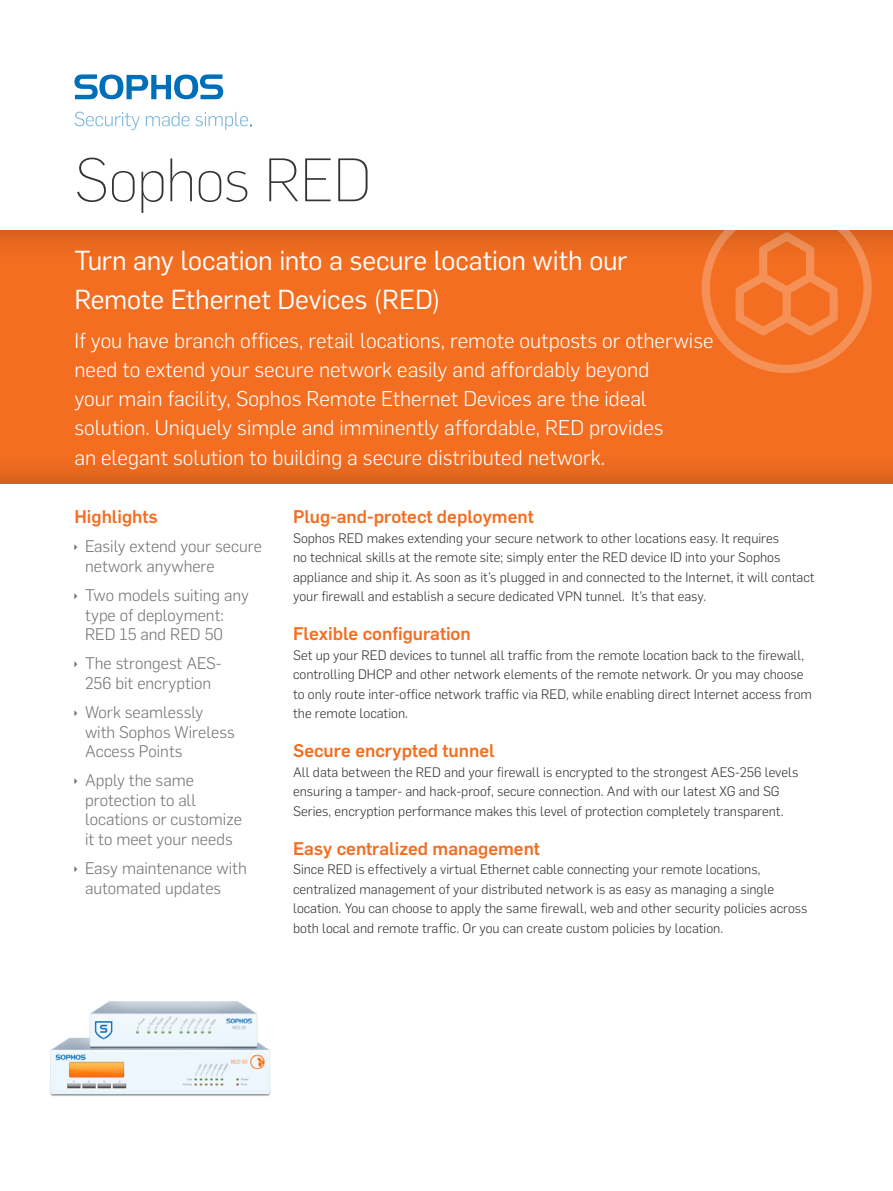
<style>
.page{position:relative;width:893px;height:1191px;background:#fff}
.page>*{position:absolute;margin:0;border:0;box-sizing:border-box;transform-origin:0 0}
.Title_2{font:200 60px "Flama";letter-spacing:-.015em;color:#323332}
.Intro_subheading{font:27px/39px "Flama";letter-spacing:-.005em;color:#fff}
.Intro_copy{font:300 21px/29.2px "Flama";color:#fff}
.Subheading_1{font:500 18px "Flama";color:#f36e21}
.t1{font:300 16.5px/19.5px "Flama";color:#737473}
.Body_Copy{font:300 13.5px/19.5px "Flama";color:#323332}
</style>
<div class="page">
<div style="left:0;top:229px;width:893px;height:256px;background:#231f20;opacity:.3"></div>
<svg style="left:702px;top:229px;width:170px;height:144px;background:#f17630"></svg>
<img style="left:50px;top:1001px;width:221px;height:95px">
<svg style="left:74px;top:112px;width:66px;height:18px"></svg>
<svg style="left:146px;top:112px;width:105px;height:18px"></svg>
<svg style="left:74px;top:74px;width:149px;height:25px"></svg>
<p class="Title_2" style="left:74px;top:140px;width:299px">Sophos RED</p>
<p class="Intro_subheading" style="left:74px;top:239px;width:554px">Turn any location into a secure location with our<br>Remote Ethernet Devices (RED)</p>
<p class="Intro_copy" style="left:74px;top:324px;width:641px">If you have branch offices, retail locations, remote outposts or otherwise need to extend your secure network easily and affordably beyond<br>your main facility, Sophos Remote Ethernet Devices are the ideal solution. Uniquely simple and imminently affordable, RED provides<br>an elegant solution to building a secure distributed network.</p>
<p class="Subheading_1" style="left:74px;top:504px;width:85px">Highlights</p>
<p class="t1" style="left:85px;top:536px;width:178px">Easily extend your secure network anywhere</p>
<p class="t1" style="left:85px;top:584px;width:165px">Two models suiting any type of deployment:<br>RED 15 and RED 50</p>
<p class="t1" style="left:85px;top:653px;width:138px">The strongest AES-<br>256 bit encryption</p>
<p class="t1" style="left:85px;top:701px;width:151px">Work seamlessly with Sophos Wireless<br>Access Points</p>
<p class="t1" style="left:85px;top:770px;width:158px">Apply the same protection to all locations or customize it to meet your needs</p>
<p class="t1" style="left:85px;top:857px;width:163px">Easy maintenance with automated updates</p>
<p class="Subheading_1" style="left:293px;top:504px;width:242px">Plug-and-protect deployment</p>
<p class="Body_Copy" style="left:293px;top:527px;width:523px">Sophos RED makes extending your secure network to other locations easy. It requires<br>no technical skills at the remote site; simply enter the RED device ID into your Sophos appliance and ship it. As soon as it’s plugged in and connected to the Internet, it will contact your firewall and establish a secure dedicated VPN tunnel. It’s that easy.</p>
<p class="Subheading_1" style="left:293px;top:621px;width:179px">Flexible configuration</p>
<p class="Body_Copy" style="left:293px;top:644px;width:520px">Set up your RED devices to tunnel all traffic from the remote location back to the firewall, controlling DHCP and other network elements of the remote network. Or you may choose to only route inter-office network traffic via RED, while enabling direct Internet access from the remote location.</p>
<p class="Subheading_1" style="left:293px;top:738px;width:203px">Secure encrypted tunnel</p>
<p class="Body_Copy" style="left:293px;top:761px;width:507px">All data between the RED and your firewall is encrypted to the strongest AES-256 levels ensuring a tamper- and hack-proof, secure connection. And with our latest XG and SG<br>Series, encryption performance makes this level of protection completely transparent.</p>
<p class="Subheading_1" style="left:293px;top:835px;width:248px">Easy centralized management</p>
<p class="Body_Copy" style="left:293px;top:859px;width:516px">Since RED is effectively a virtual Ethernet cable connecting your remote locations, centralized management of your distributed network is as easy as managing a single location. You can choose to apply the same firewall, web and other security policies across both local and remote traffic. Or you can create custom policies by location.</p>
</div>
